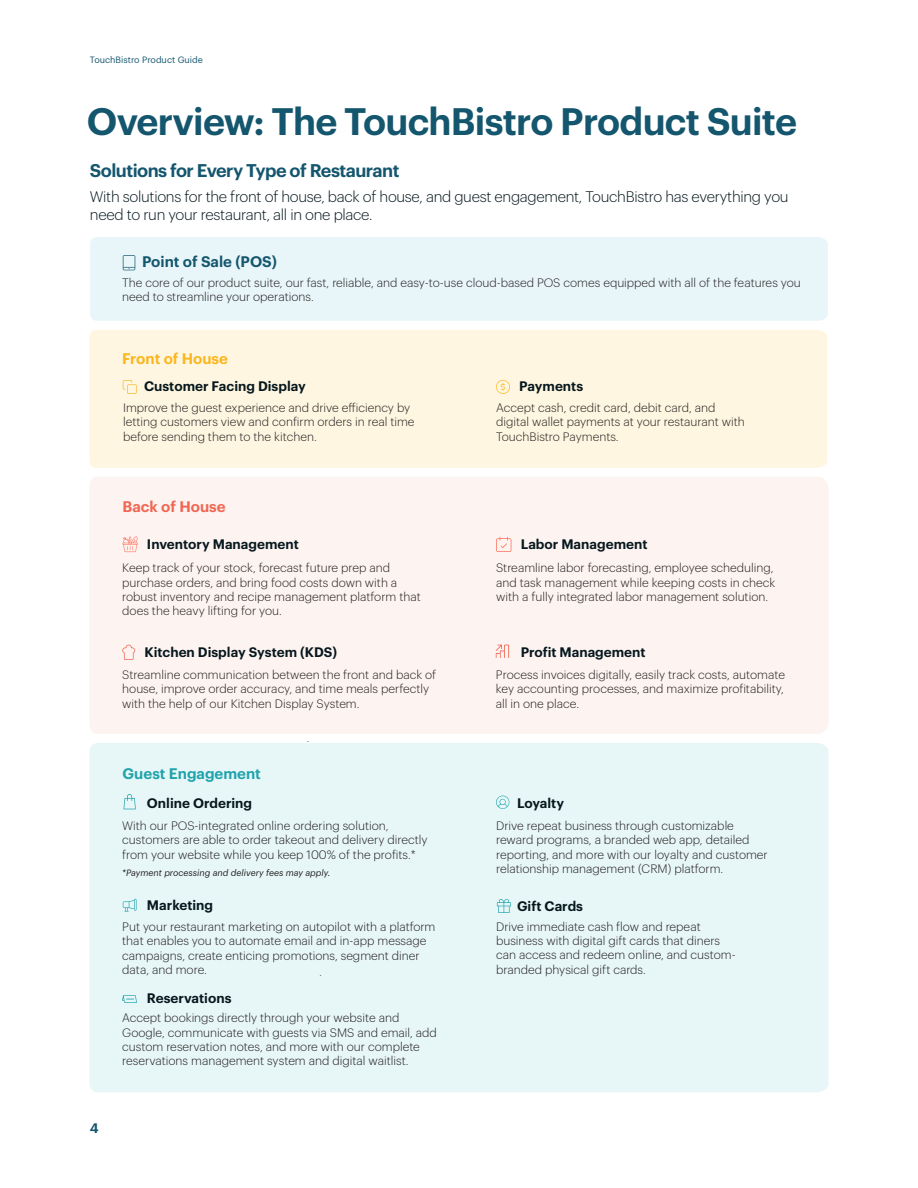
<style>
.page{position:relative;width:918px;height:1188px;background:#fff}
.page>*{position:absolute;margin:0;border:0;box-sizing:border-box;transform-origin:0 0}
.Headers{font:600 37.5px "Graphik";letter-spacing:-.02em;color:#14566e}
.Opening_Paragraph{font:600 18px "Graphik";letter-spacing:-.03em;color:#14566e}
.Standard_Text{font:300 15px/18px "Graphik";letter-spacing:-.02em;color:#06171d}
.FAQ-Misc_Headers{font:600 15px "Graphik";color:#14566e}
.FAQ-Misc_Headers-2{font:600 15px "Graphik";color:#1fa3ac}
.FAQ-Misc_Headers-3{font:600 15px "Graphik";color:#fcb61c}
.FAQ-Misc_Headers-4{font:600 15px "Graphik";color:#f06652}
.Features_Headers{font:600 13.5px "Graphik";color:#06171d}
.t1{font:600 13.5px "Graphik";color:#14566e}
.Features_Text{font:300 12px/14.4px "Graphik";color:#231f20}
.t2{font:300 10.5px "Graphik";color:#06171d}
.Features_Text-2{font:italic 9px "Graphik";color:#231f20}
.t3{font:9px "Graphik";color:#14566e}
</style>
<div class="page">
<div style="left:89px;top:330px;width:738px;height:138px;background:#fef6e0"></div>
<svg style="left:496px;top:380px;width:14px;height:14px"></svg>
<svg style="left:123px;top:380px;width:14px;height:14px"></svg>
<div style="left:90px;top:477px;width:738px;height:257px;background:#fdf3f1"></div>
<svg style="left:496px;top:645px;width:13px;height:13px"></svg>
<svg style="left:122px;top:645px;width:13px;height:15px"></svg>
<div style="left:89px;top:743px;width:740px;height:349px;background:#e7f6f7"></div>
<svg style="left:124px;top:794px;width:12px;height:15px"></svg>
<svg style="left:122px;top:995px;width:15px;height:8px"></svg>
<svg style="left:123px;top:899px;width:14px;height:13px"></svg>
<svg style="left:496px;top:796px;width:13px;height:13px"></svg>
<svg style="left:497px;top:899px;width:14px;height:14px"></svg>
<div style="left:90px;top:237px;width:738px;height:84px;background:#e8f6f9"></div>
<svg style="left:123px;top:255px;width:12px;height:15px"></svg>
<svg style="left:496px;top:537px;width:15px;height:15px"></svg>
<svg style="left:123px;top:536px;width:15px;height:16px"></svg>
<p class="t3" style="left:90px;top:53px;width:115px">TouchBistro Product Guide</p>
<p class="Headers" style="left:87px;top:93px;width:712px">Overview: The TouchBistro Product Suite</p>
<p class="Opening_Paragraph" style="left:90px;top:157px;width:311px">Solutions for Every Type of Restaurant</p>
<p class="Standard_Text" style="left:90px;top:186px;width:700px">With solutions for the front of house, back of house, and guest engagement, TouchBistro has everything you need to run your restaurant, all in one place.</p>
<p class="FAQ-Misc_Headers" style="left:142px;top:251px;width:136px">Point of Sale (POS)</p>
<p class="Features_Text" style="left:122px;top:274px;width:680px">The core of our product suite, our fast, reliable, and easy-to-use cloud-based POS comes equipped with all of the features you need to streamline your operations.</p>
<p class="FAQ-Misc_Headers-3" style="left:122px;top:347px;width:107px">Front of House</p>
<p class="Features_Headers" style="left:144px;top:376px;width:163px">Customer Facing Display</p>
<p class="Features_Text" style="left:123px;top:400px;width:293px">Improve the guest experience and drive efficiency by letting customers view and confirm orders in real time before sending them to the kitchen.</p>
<p class="FAQ-Misc_Headers-4" style="left:123px;top:495px;width:104px">Back of House</p>
<p class="Features_Headers" style="left:519px;top:376px;width:65px">Payments</p>
<p class="Features_Text" style="left:496px;top:400px;width:250px">Accept cash, credit card, debit card, and digital wallet payments at your restaurant with<br>TouchBistro Payments.</p>
<p class="Features_Headers" style="left:147px;top:534px;width:153px">Inventory Management</p>
<p class="Features_Headers" style="left:521px;top:534px;width:128px">Labor Management</p>
<p class="Features_Text" style="left:122px;top:560px;width:300px">Keep track of your stock, forecast future prep and purchase orders, and bring food costs down with a robust inventory and recipe management platform that does the heavy lifting for you.</p>
<p class="Features_Text" style="left:496px;top:560px;width:281px">Streamline labor forecasting, employee scheduling, and task management while keeping costs in check with a fully integrated labor management solution.</p>
<p class="Features_Headers" style="left:145px;top:641px;width:194px">Kitchen Display System (KDS)</p>
<p class="Features_Text" style="left:122px;top:667px;width:315px">Streamline communication between the front and back of house, improve order accuracy, and time meals perfectly with the help of our Kitchen Display System.</p>
<p class="Features_Headers" style="left:521px;top:641px;width:126px">Profit Management</p>
<p class="Features_Text" style="left:496px;top:667px;width:291px;text-align:justify">Process invoices digitally, easily track costs, automate key accounting processes, and maximize profitability, all in one place.</p>
<p class="t1" style="left:90px;top:1118px;width:10px">4</p>
<p class="FAQ-Misc_Headers-2" style="left:123px;top:762px;width:140px">Guest Engagement</p>
<p class="t2" style="left:307px;top:731px;width:4px">.</p>
<p class="Features_Headers" style="left:147px;top:792px;width:107px">Online Ordering</p>
<p class="Features_Text" style="left:122px;top:818px;width:307px">With our POS-integrated online ordering solution, customers are able to order takeout and delivery directly from your website while you keep 100% of the profits.*</p>
<p class="Features_Text-2" style="left:122px;top:866px;width:209px">*Payment processing and delivery fees may apply.</p>
<p class="Features_Headers" style="left:147px;top:895px;width:68px">Marketing</p>
<p class="Features_Text" style="left:122px;top:918px;width:315px">Put your restaurant marketing on autopilot with a platform that enables you to automate email and in-app message campaigns, create enticing promotions, segment diner data, and more.</p>
<p class="Features_Headers" style="left:147px;top:988px;width:86px">Reservations</p>
<p class="Features_Text" style="left:122px;top:1010px;width:316px">Accept bookings directly through your website and Google, communicate with guests via SMS and email, add custom reservation notes, and more with our complete reservations management system and digital waitlist.</p>
<p class="t2" style="left:320px;top:964px;width:4px">.</p>
<p class="Features_Headers" style="left:517px;top:792px;width:48px">Loyalty</p>
<p class="Features_Text" style="left:496px;top:818px;width:273px">Drive repeat business through customizable reward programs, a branded web app, detailed reporting, and more with our loyalty and customer relationship management (CRM) platform.</p>
<p class="t2" style="left:588px;top:859px;width:4px">.</p>
<p class="Features_Headers" style="left:517px;top:896px;width:68px">Gift Cards</p>
<p class="Features_Text" style="left:496px;top:918px;width:241px">Drive immediate cash flow and repeat business with digital gift cards that diners can access and redeem online, and custom&shy;branded physical gift cards.</p>
</div>
